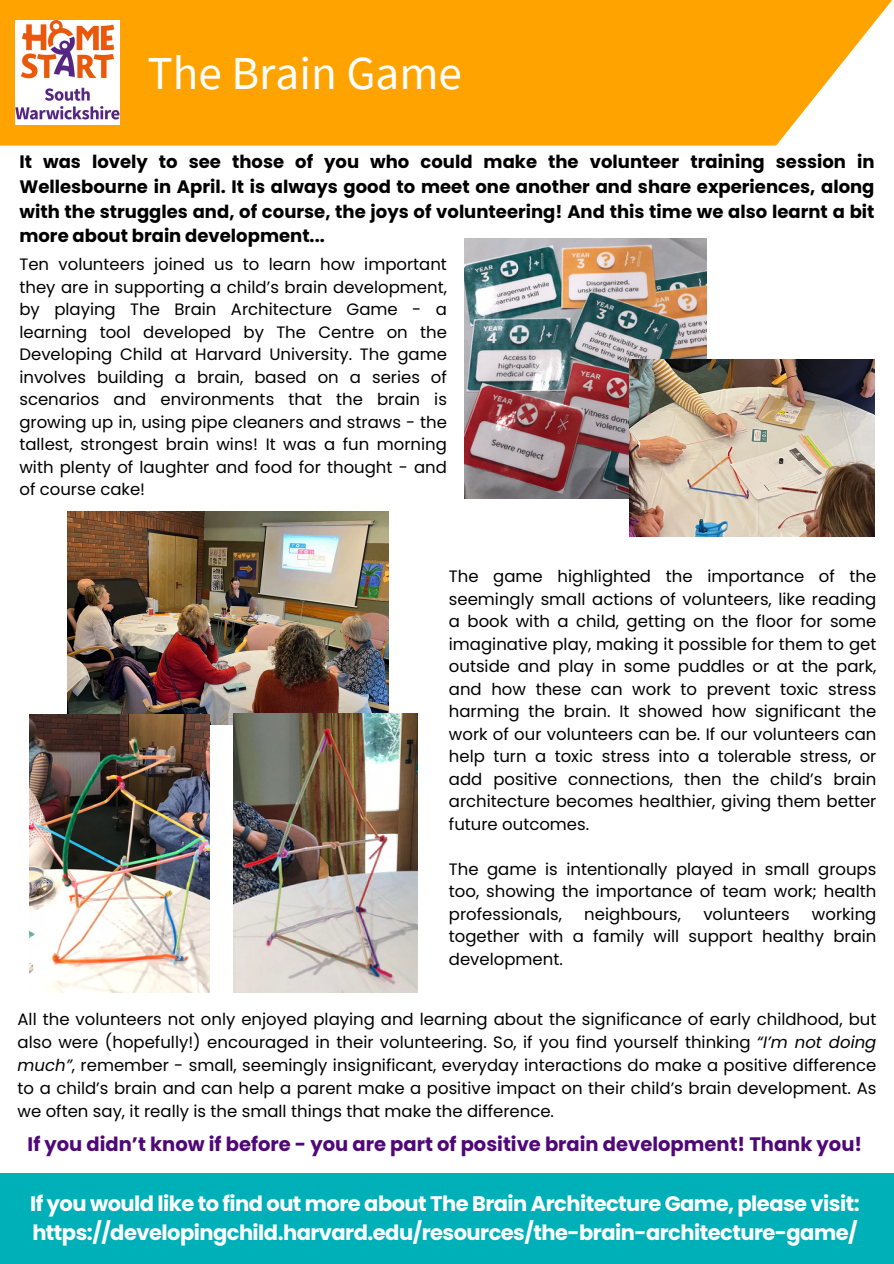
<style>
.page{position:relative;width:894px;height:1264px;background:#fff}
.page>*{position:absolute;margin:0;border:0;box-sizing:border-box;transform-origin:0 0}
.t1{font:47.25px "Source Sans Pro";color:#fff}
.t2{font:700 21px/29.2px "Poppins";letter-spacing:-.025em;color:#fff}
.t3{font:700 19.5px "Poppins";color:#500778}
.t4{font:700 18px/24.8px "Poppins";color:#000;text-align:justify}
.t5{font:16.5px/22.5px "Poppins";color:#000;text-align:justify}
.s1{font-style:italic}
</style>
<div class="page">
<div style="left:0;top:1173px;width:893px;height:90px;background:#00b0b9"></div>
<div style="left:0;top:0;width:893px;height:146px;background:#ffa300"></div>
<img style="left:16px;top:21px;width:103px;height:103px">
<img style="left:67px;top:511px;width:321px;height:213px">
<img style="left:464px;top:238px;width:242px;height:260px">
<img style="left:629px;top:360px;width:245px;height:176px">
<img style="left:233px;top:713px;width:185px;height:279px">
<img style="left:29px;top:714px;width:180px;height:278px">
<p class="t1" style="left:147px;top:42px;width:316px">The Brain Game</p>
<p class="t4" style="left:19px;top:149px;width:856px">It was lovely to see those of you who could make the volunteer training session in Wellesbourne in April. It is always good to meet one another and share experiences, along with the struggles and, of course, the joys of volunteering! And this time we also learnt a bit more about brain development...</p>
<p class="t5" style="left:19px;top:253px;width:429px">Ten volunteers joined us to learn how important they are in supporting a child’s brain development, by playing The Brain Architecture Game - a learning tool developed by The Centre on the Developing Child at Harvard University. The game involves building a brain, based on a series of scenarios and environments that the brain is growing up in, using pipe cleaners and straws - the tallest, strongest brain wins! It was a fun morning with plenty of laughter and food for thought - and of course cake!</p>
<p class="t5" style="left:449px;top:565px;width:429px">The game highlighted the importance of the seemingly small actions of volunteers, like reading a book with a child, getting on the floor for some imaginative play, making it possible for them to get outside and play in some puddles or at the park, and how these can work to prevent toxic stress harming the brain. It showed how significant the work of our volunteers can be. If our volunteers can help turn a toxic stress into a tolerable stress, or add positive connections, then the child’s brain architecture becomes healthier, giving them better future outcomes.</p>
<p class="t5" style="left:449px;top:857px;width:429px">The game is intentionally played in small groups too, showing the importance of team work; health professionals,</p>
<p class="t5" style="left:449px;top:902px;width:429px;text-indent:363px">working together with a family will support healthy brain development.</p>
<p class="t5" style="left:584px;top:902px;width:98px">neighbours,</p>
<p class="t5" style="left:703px;top:902px;width:88px">volunteers</p>
<h2 class="t5" style="left:18px;top:1008px;width:860px;line-height:23px">All the volunteers not only enjoyed playing and learning about the significance of early childhood, but also were (hopefully!) encouraged in their volunteering. So, if you find yourself thinking <span class="s1">“I’m not doing much”</span>, remember - small, seemingly insignificant, everyday interactions do make a positive difference to a child’s brain and can help a parent make a positive impact on their child’s brain development. As we often say, it really is the small things that make the difference.</h2>
<h2 class="t3" style="left:28px;top:1130px;width:835px">If you didn’t know if before - you are part of positive brain development! Thank you!</h2>
<p class="t2" style="left:30px;top:1188px;width:830px">If you would like to find out more about The Brain Architecture Game, please visit: https://developingchild.harvard.edu/resources/the-brain-architecture-game/</p>
</div>
